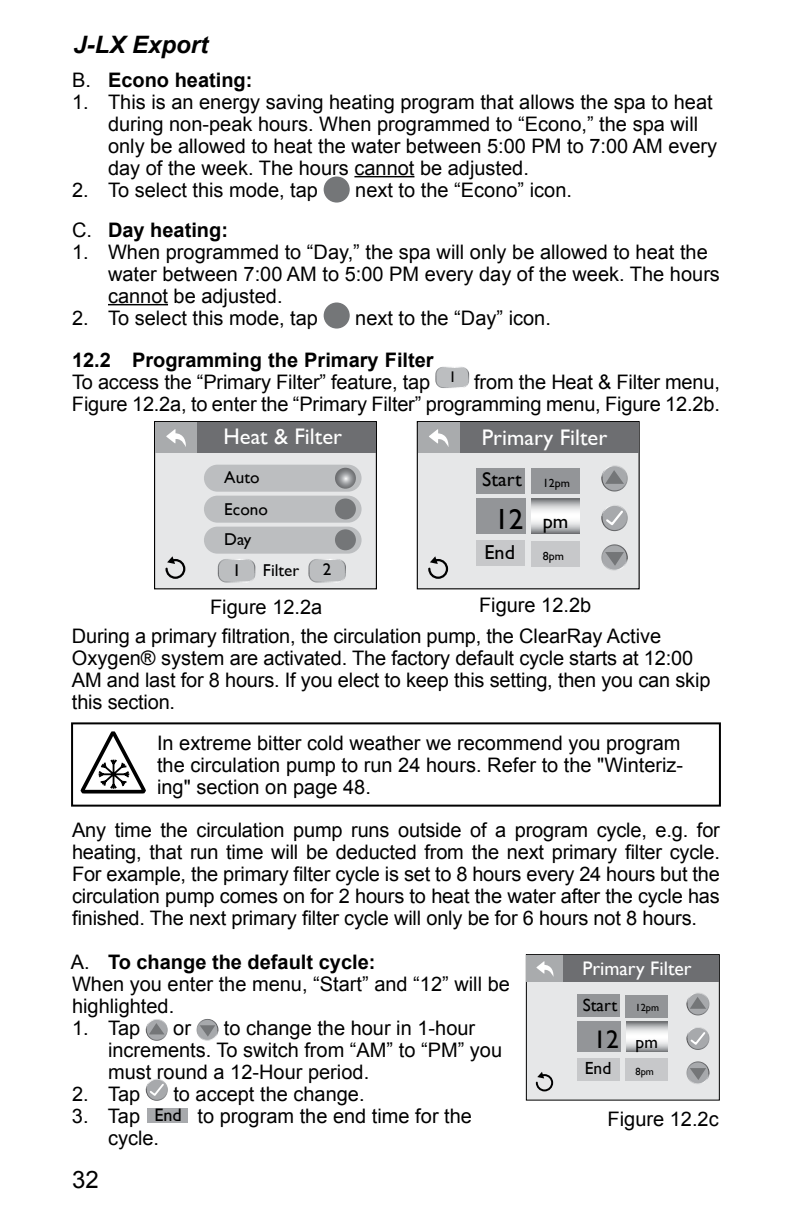
<style>
.page{position:relative;width:792px;height:1224px;background:#fff}
.page>*{position:absolute;margin:0;border:0;box-sizing:border-box;transform-origin:0 0}
.t1{font:29.2px "Gill Sans";color:#000}
.t2{font:25.4px "Gill Sans";color:#000}
.t3{font:italic 700 24px "Arial";color:#000}
.t4{font:24px "Arial";color:#000}
.t5{font:22.6px "Gill Sans";color:#fff}
.t6{font:20.2px "Gill Sans";color:#000}
.t7{font:20px/22px "Arial";color:#000}
.t8{font:700 20px "Arial";color:#000}
.t9{font:19.6px "Gill Sans";color:#fff}
.t10{font:17.6px "Gill Sans";color:#000}
.t11{font:17.2px/32.2px "Gill Sans";color:#000}
.t12{font:12px "Gill Sans";color:#000}
.t13{font:10.4px "Gill Sans";color:#000}
.s1{font-weight:400}
.s2{font-weight:700}
.s3{font-size:20.2px}
.s4{font-family:"Gill Sans";font-size:18px}
.s5{font-size:17.6px}
</style>
<div class="page">
<hr style="left:354px;top:176px;width:60px;height:1px;background:#000">
<hr style="left:108px;top:304px;width:60px;height:1px;background:#000">
<div style="left:324px;top:177px;width:26px;height:26px;background:#747678;border-radius:50%"></div>
<div style="left:324px;top:303px;width:26px;height:26px;background:#747678;border-radius:50%"></div>
<svg style="left:435px;top:367px;width:34px;height:21px"></svg>
<div style="left:71px;top:722px;width:650px;height:85px;border:2px solid #000"></div>
<svg style="left:80px;top:731px;width:66px;height:63px"></svg>
<svg style="left:146px;top:1019px;width:22px;height:22px"></svg>
<svg style="left:197px;top:1019px;width:21px;height:22px"></svg>
<svg style="left:146px;top:1079px;width:22px;height:22px"></svg>
<div style="left:148px;top:1108px;width:40px;height:15px;background:#a7a9ac"></div>
<div style="left:155px;top:422px;width:221px;height:167px;background:#e6e7e8"></div>
<div style="left:154px;top:421px;width:223px;height:168px;border:1px solid #000"></div>
<svg style="left:165px;top:556px;width:21px;height:23px"></svg>
<div style="left:204px;top:465px;width:158px;height:27px;background:#bcbec0;border-radius:14px"></div>
<div style="left:204px;top:496px;width:158px;height:27px;background:#bcbec0;border-radius:14px"></div>
<div style="left:204px;top:527px;width:158px;height:27px;background:#bcbec0;border-radius:14px"></div>
<svg style="left:335px;top:468px;width:21px;height:21px"></svg>
<div style="left:335px;top:499px;width:21px;height:20px;background:#747678;border-radius:50%"></div>
<div style="left:335px;top:529px;width:21px;height:21px;background:#747678;border-radius:50%"></div>
<svg style="left:308px;top:559px;width:38px;height:24px"></svg>
<svg style="left:218px;top:559px;width:37px;height:24px"></svg>
<div style="left:197px;top:422px;width:179px;height:30px;background:#6d6e71"></div>
<div style="left:155px;top:422px;width:42px;height:30px;background:#a9abad"></div>
<svg style="left:166px;top:429px;width:20px;height:18px"></svg>
<div style="left:417px;top:422px;width:222px;height:167px;background:#e6e7e8"></div>
<div style="left:417px;top:421px;width:223px;height:168px;border:1px solid #000"></div>
<svg style="left:428px;top:556px;width:21px;height:23px"></svg>
<svg style="left:532px;top:499px;width:48px;height:34px"></svg>
<svg style="left:601px;top:465px;width:27px;height:27px"></svg>
<svg style="left:601px;top:544px;width:27px;height:27px"></svg>
<svg style="left:601px;top:505px;width:27px;height:26px"></svg>
<div style="left:476px;top:498px;width:49px;height:35px;background:#939598"></div>
<div style="left:476px;top:468px;width:48px;height:25px;background:#939598"></div>
<div style="left:476px;top:540px;width:48px;height:26px;background:#c7c8ca"></div>
<div style="left:531px;top:468px;width:49px;height:26px;background:#939598"></div>
<div style="left:532px;top:541px;width:48px;height:25px;background:#c7c8ca"></div>
<div style="left:459px;top:422px;width:180px;height:31px;background:#6d6e71"></div>
<div style="left:418px;top:422px;width:41px;height:31px;background:#a9abad"></div>
<svg style="left:429px;top:429px;width:20px;height:18px"></svg>
<div style="left:526px;top:955px;width:193px;height:145px;background:#e6e7e8"></div>
<div style="left:526px;top:954px;width:194px;height:147px;border:1px solid #000"></div>
<svg style="left:535px;top:1072px;width:19px;height:20px"></svg>
<svg style="left:626px;top:1022px;width:42px;height:30px"></svg>
<svg style="left:686px;top:993px;width:23px;height:22px"></svg>
<svg style="left:686px;top:1061px;width:23px;height:23px"></svg>
<svg style="left:686px;top:1027px;width:23px;height:23px"></svg>
<div style="left:577px;top:1021px;width:43px;height:31px;background:#939598"></div>
<div style="left:577px;top:995px;width:43px;height:22px;background:#939598"></div>
<div style="left:577px;top:1058px;width:43px;height:22px;background:#c7c8ca"></div>
<div style="left:625px;top:995px;width:43px;height:22px;background:#939598"></div>
<div style="left:626px;top:1058px;width:42px;height:23px;background:#c7c8ca"></div>
<div style="left:563px;top:955px;width:156px;height:27px;background:#6d6e71"></div>
<div style="left:527px;top:955px;width:36px;height:27px;background:#a9abad"></div>
<svg style="left:536px;top:961px;width:18px;height:16px"></svg>
<p class="t3" style="left:73px;top:29px;width:136px">J-LX Export</p>
<p class="t8" style="left:72px;top:66px;width:182px"><span class="s1">B.</span> Econo heating:</p>
<p class="t7" style="left:108px;top:91px;width:611px;text-indent:-36px">1. This is an energy saving heating program that allows the spa to heat during non-peak hours. When programmed to “Econo,” the spa will only be allowed to heat the water between 5:00 PM to 7:00 AM every day of the week. The hours cannot be adjusted.</p>
<p class="t7" style="left:72px;top:179px;width:248px">2. To select this mode, tap</p>
<p class="t7" style="left:355px;top:179px;width:218px">next to the “Econo” icon.</p>
<p class="t8" style="left:72px;top:216px;width:158px"><span class="s1">C.</span> Day heating:</p>
<p class="t7" style="left:108px;top:241px;width:613px;text-indent:-36px">1. When programmed to “Day,” the spa will only be allowed to heat the water between 7:00 AM to 5:00 PM every day of the week. The hours cannot be adjusted.</p>
<p class="t7" style="left:72px;top:307px;width:248px">2. To select this mode, tap</p>
<p class="t7" style="left:355px;top:307px;width:197px">next to the “Day” icon.</p>
<p class="t7" style="left:72px;top:349px;width:649px"><span class="s2">12.2 Programming the Primary Filter<br></span>To access the “Primary Filter” feature, tap <sup>1</sup> from the Heat &amp; Filter menu,<br>Figure 12.2a, to enter the “Primary Filter” programming menu, Figure 12.2b.</p>
<p class="t5" style="left:223px;top:423px;width:120px">Heat &amp; Filter</p>
<p class="t11" style="left:224px;top:461px;width:45px">Auto<br>Econo</p>
<p class="t11" style="left:224px;top:523px;width:29px;line-height:31.4px;text-align:center">Day<br>1</p>
<p class="t11" style="left:263px;top:554px;width:38px">Filter</p>
<p class="t11" style="left:323px;top:553px;width:10px">2</p>
<p class="t5" style="left:482px;top:424px;width:127px">Primary Filter</p>
<p class="t6" style="left:482px;top:468px;width:41px">Start</p>
<p class="t12" style="left:543px;top:476px;width:29px">12pm</p>
<h1 class="t1" style="left:494px;top:502px;width:76px">12 <span class="s3">pm</span></h1>
<p class="t6" style="left:485px;top:540px;width:32px">End</p>
<p class="t12" style="left:543px;top:548px;width:23px">8pm</p>
<p class="t7" style="left:210px;top:596px;width:114px">Figure 12.2a</p>
<p class="t7" style="left:479px;top:594px;width:114px">Figure 12.2b</p>
<p class="t7" style="left:72px;top:625px;width:640px">During a primary filtration, the circulation pump, the ClearRay Active Oxygen® system are activated. The factory default cycle starts at 12:00<br>AM and last for 8 hours. If you elect to keep this setting, then you can skip this section.</p>
<p class="t7" style="left:157px;top:732px;width:528px">In extreme bitter cold weather we recommend you program the circulation pump to run 24 hours. Refer to the "Winteriz&shy;ing" section on page 48.</p>
<p class="t7" style="left:72px;top:819px;width:649px;text-align:justify">Any time the circulation pump runs outside of a program cycle, e.g. for heating, that run time will be deducted from the next primary filter cycle.<br>For example, the primary filter cycle is set to 8 hours every 24 hours but the circulation pump comes on for 2 hours to heat the water after the cycle has finished. The next primary filter cycle will only be for 6 hours not 8 hours.</p>
<p class="t7" style="left:71px;top:951px;width:441px">A. <span class="s2">To change the default cycle:<br></span>When you enter the menu, “Start” and “12” will be highlighted.</p>
<p class="t7" style="left:72px;top:1017px;width:70px">1. Tap</p>
<p class="t7" style="left:173px;top:1017px;width:19px">or</p>
<p class="t9" style="left:582px;top:957px;width:111px">Primary Filter</p>
<p class="t10" style="left:583px;top:995px;width:36px">Start</p>
<p class="t13" style="left:636px;top:1002px;width:25px">12pm</p>
<p class="t7" style="left:108px;top:1017px;width:396px;text-indent:116px">to change the hour in 1-hour increments. To switch from “AM” to “PM” you must round a 12-Hour period.</p>
<p class="t7" style="left:72px;top:1083px;width:70px">2. Tap</p>
<p class="t7" style="left:173px;top:1083px;width:193px">to accept the change.</p>
<p class="t7" style="left:108px;top:1105px;width:366px;text-indent:-36px">3. Tap <span class="s4">End</span> to program the end time for the cycle.</p>
<p class="t2" style="left:593px;top:1025px;width:66px">12 <span class="s5">pm</span></p>
<p class="t10" style="left:585px;top:1058px;width:28px">End</p>
<p class="t13" style="left:636px;top:1065px;width:20px">8pm</p>
<p class="t7" style="left:608px;top:1108px;width:113px">Figure 12.2c</p>
<p class="t4" style="left:72px;top:1164px;width:28px">32</p>
</div>
